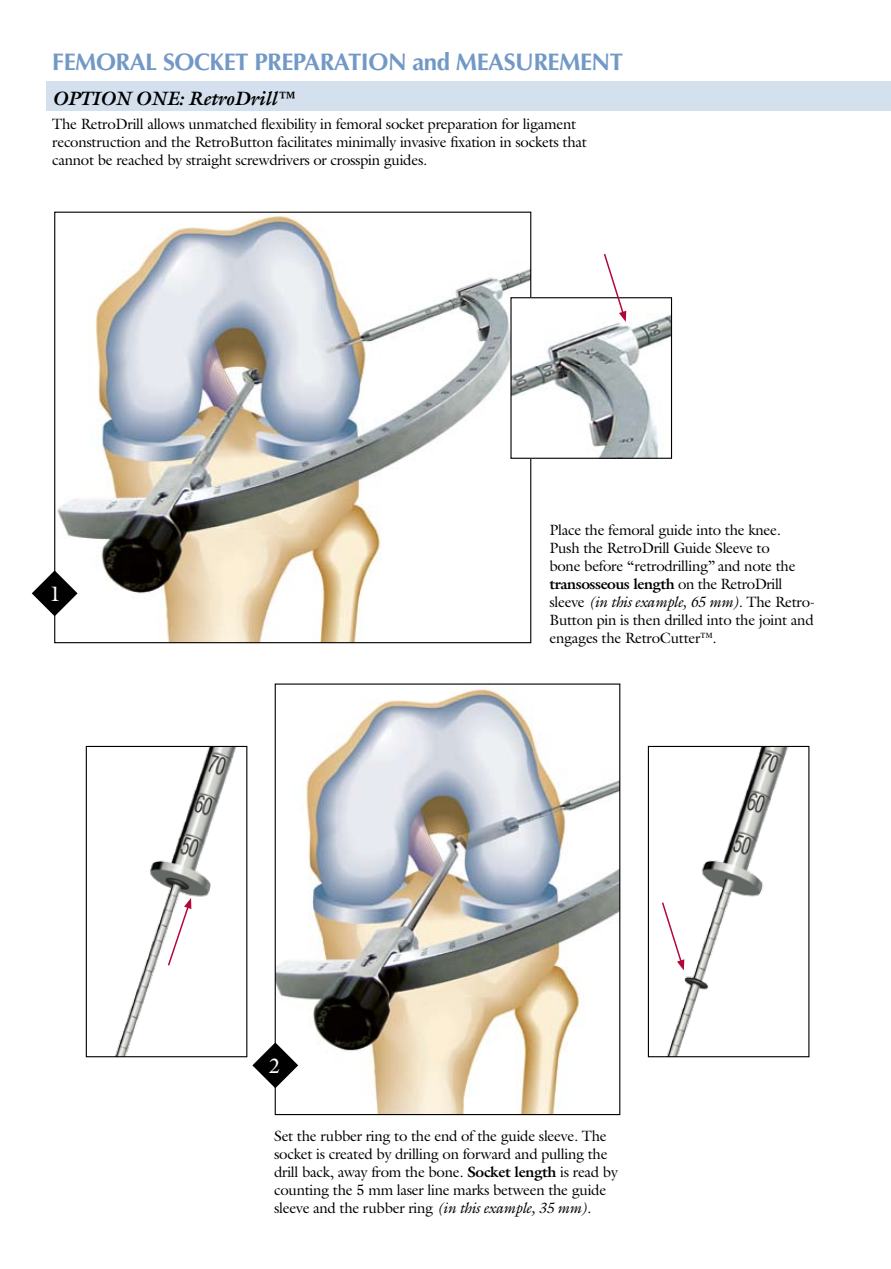
<style>
.page{position:relative;width:891px;height:1269px;background:#fff}
.page>*{position:absolute;margin:0;border:0;box-sizing:border-box;transform-origin:0 0}
.t1{font:700 24px "Optima";letter-spacing:-.02em;color:#7299c6}
.t2{font:21px "Galliard";color:#fff}
.t3{font:italic 700 19.5px "Galliard";letter-spacing:-.02em;color:#000}
.t4{font:15px/18px "Galliard";letter-spacing:-.02em;color:#000}
.s1{font-weight:700}
.s2{font-style:italic}
</style>
<div class="page">
<div style="left:47px;top:81px;width:844px;height:30px;background:#d5e0ee"></div>
<img style="left:57px;top:214px;width:472px;height:427px">
<img style="left:277px;top:689px;width:341px;height:424px">
<div style="left:275px;top:684px;width:345px;height:431px;border:1px solid #000"></div>
<img style="left:667px;top:748px;width:121px;height:307px">
<div style="left:648px;top:746px;width:161px;height:311px;border:1px solid #000"></div>
<svg style="left:662px;top:901px;width:22px;height:69px"></svg>
<img style="left:115px;top:748px;width:121px;height:307px">
<div style="left:86px;top:746px;width:161px;height:311px;border:1px solid #000"></div>
<svg style="left:167px;top:898px;width:24px;height:69px"></svg>
<img style="left:512px;top:299px;width:158px;height:158px">
<div style="left:510px;top:297px;width:162px;height:162px;border:1px solid #000"></div>
<svg style="left:32px;top:570px;width:46px;height:46px"></svg>
<svg style="left:252px;top:1042px;width:46px;height:46px"></svg>
<svg style="left:603px;top:254px;width:23px;height:68px"></svg>
<h1 class="t1" style="left:52px;top:48px;width:572px">FEMORAL SOCKET PREPARATION and MEASUREMENT</h1>
<h3 class="t3" style="left:52px;top:86px;width:243px">OPTION ONE: RetroDrill™</h3>
<p class="t4" style="left:52px;top:114px;width:536px">The RetroDrill allows unmatched flexibility in femoral socket preparation for ligament reconstruction and the RetroButton facilitates minimally invasive fixation in sockets that cannot be reached by straight screwdrivers or crosspin guides.</p>
<h2 class="t2" style="left:49px;top:581px;width:13px">1</h2>
<h2 class="t2" style="left:269px;top:1053px;width:13px">2</h2>
<p class="t4" style="left:549px;top:521px;width:267px">Place the femoral guide into the knee.<br>Push the RetroDrill Guide Sleeve to<br>bone before “retrodrilling” and note the <span class="s1">transosseous length</span> on the RetroDrill sleeve <span class="s2">(in this example, 65 mm)</span>. The Retro-Button pin is then drilled into the joint and engages the RetroCutter™.</p>
<p class="t4" style="left:274px;top:1127px;width:345px">Set the rubber ring to the end of the guide sleeve. The socket is created by drilling on forward and pulling the drill back, away from the bone. <span class="s1">Socket length</span> is read by counting the 5 mm laser line marks between the guide sleeve and the rubber ring <span class="s2">(in this example, 35 mm).</span></p>
</div>
